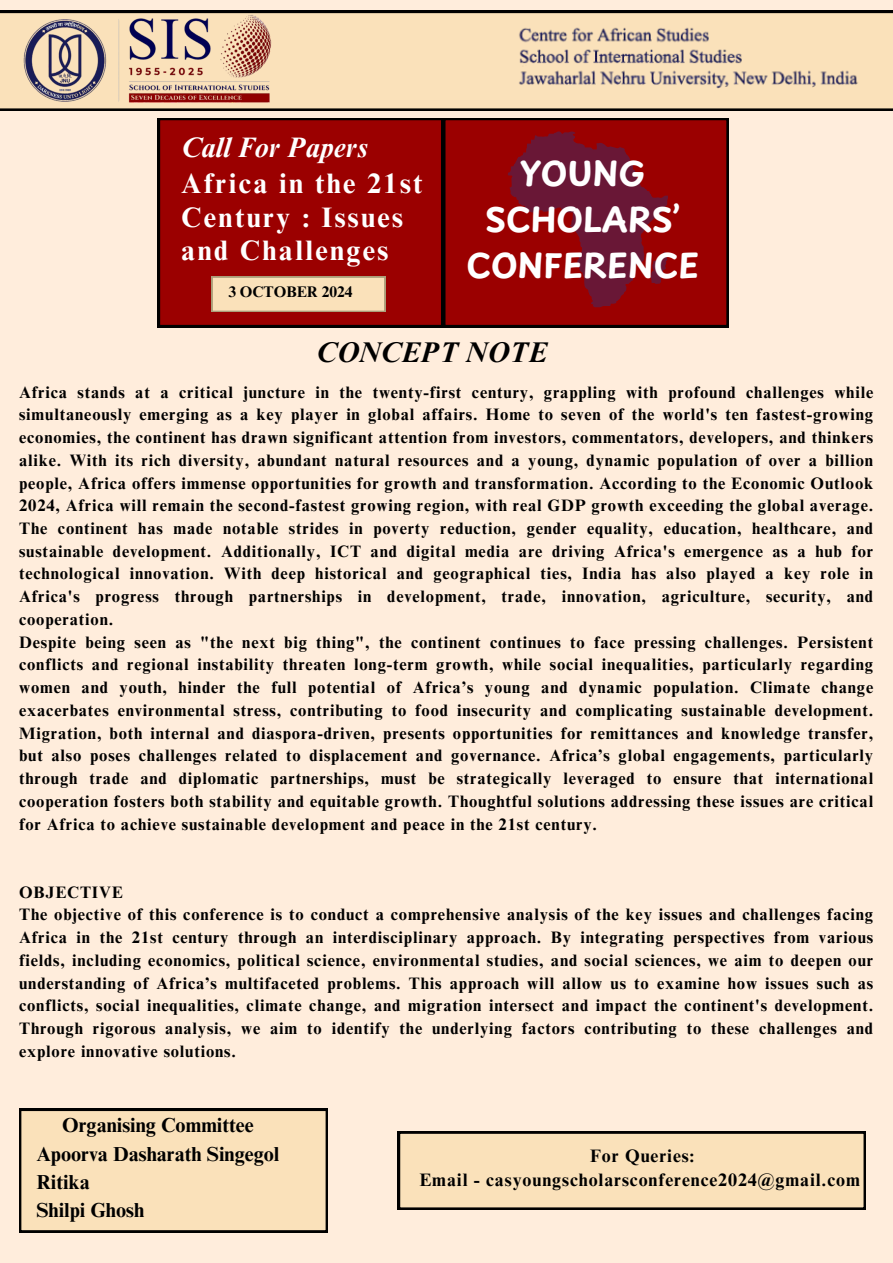
<style>
.page{position:relative;width:893px;height:1263px;background:#ffeddc}
.page>*{position:absolute;margin:0;border:0;box-sizing:border-box;transform-origin:0 0}
.t1{font:700 32.78px/45.7px "Playpen Sans";color:#fff;text-align:center}
.t2{font:italic 700 28.5px "Times NRMT Pro";color:#000}
.t3{font:700 28.12px/33.4px "Times NRMT Pro";letter-spacing:.085em;color:#fff}
.t4{font:italic 700 28.12px "Times NRMT Pro";color:#fff}
.t5{font:700 20.25px/28.1px "Times NRMT Pro";color:#000}
.t6{font:700 18px "Times NRMT Pro";letter-spacing:.05em;color:#000}
.t7{font:700 16.58px/22.7px "Times NRMT Pro";letter-spacing:.05em;color:#000;text-align:justify}
.t8{font:700 15.38px "Times NRMT Pro";color:#000}
</style>
<div class="page">
<div style="left:0;top:11px;width:518px;height:99px;background:#fae1ba"></div>
<img style="left:518px;top:10px;width:375px;height:101px">
<img style="left:6px;top:10px;width:274px;height:154px">
<div style="left:158px;top:118px;width:285px;height:209px;background:#9b0000"></div>
<svg style="left:212px;top:277px;width:173px;height:35px"></svg>
<svg style="left:443px;top:118px;width:285px;height:209px"></svg>
<svg style="left:508px;top:131px;width:160px;height:176px"></svg>
<div style="left:19px;top:1109px;width:309px;height:123px;background:#fae1ba"></div>
<svg style="left:398px;top:1131px;width:467px;height:78px"></svg>
<h2 class="t4" style="left:181px;top:137px;width:188px">Call For Papers</h2>
<h2 class="t3" style="left:181px;top:171px;width:243px">Africa in the 21st<br>Century : Issues and Challenges</h2>
<p class="t8" style="left:228px;top:286px;width:126px">3 OCTOBER 2024</p>
<p class="t1" style="left:466px;top:150px;width:234px">YOUNG<br>SCHOLARS’<br>CONFERENCE</p>
<h1 class="t2" style="left:316px;top:341px;width:233px">CONCEPT NOTE</h1>
<h3 class="t7" style="left:19px;top:383px;width:855px">Africa stands at a critical juncture in the twenty-first century, grappling with profound challenges while simultaneously emerging as a key player in global affairs. Home to seven of the world's ten fastest-growing economies, the continent has drawn significant attention from investors, commentators, developers, and thinkers alike. With its rich diversity, abundant natural resources and a young, dynamic population of over a billion people, Africa offers immense opportunities for growth and transformation. According to the Economic Outlook 2024, Africa will remain the second-fastest growing region, with real GDP growth exceeding the global average.<br>The continent has made notable strides in poverty reduction, gender equality, education, healthcare, and sustainable development. Additionally, ICT and digital media are driving Africa's emergence as a hub for technological innovation. With deep historical and geographical ties, India has also played a key role in Africa's progress through partnerships in development, trade, innovation, agriculture, security, and cooperation.</h3>
<p class="t7" style="left:19px;top:633px;width:855px">Despite being seen as "the next big thing", the continent continues to face pressing challenges. Persistent conflicts and regional instability threaten long-term growth, while social inequalities, particularly regarding women and youth, hinder the full potential of Africa’s young and dynamic population. Climate change exacerbates environmental stress, contributing to food insecurity and complicating sustainable development.<br>Migration, both internal and diaspora-driven, presents opportunities for remittances and knowledge transfer, but also poses challenges related to displacement and governance. Africa’s global engagements, particularly through trade and diplomatic partnerships, must be strategically leveraged to ensure that international cooperation fosters both stability and equitable growth. Thoughtful solutions addressing these issues are critical for Africa to achieve sustainable development and peace in the 21st century.</p>
<p class="t7" style="left:19px;top:883px;width:105px">OBJECTIVE</p>
<p class="t7" style="left:19px;top:905px;width:855px">The objective of this conference is to conduct a comprehensive analysis of the key issues and challenges facing Africa in the 21st century through an interdisciplinary approach. By integrating perspectives from various fields, including economics, political science, environmental studies, and social sciences, we aim to deepen our understanding of Africa’s multifaceted problems. This approach will allow us to examine how issues such as conflicts, social inequalities, climate change, and migration intersect and impact the continent's development.<br>Through rigorous analysis, we aim to identify the underlying factors contributing to these challenges and explore innovative solutions.</p>
<p class="t5" style="left:36px;top:1114px;width:245px;text-indent:26px">Organising Committee<br>Apoorva Dasharath Singegol<br>Ritika<br>Shilpi Ghosh</p>
<h4 class="t6" style="left:590px;top:1149px;width:106px">For Queries:</h4>
<p class="t6" style="left:419px;top:1173px;width:442px">Email - casyoungscholarsconference2024@gmail.com</p>
</div>
